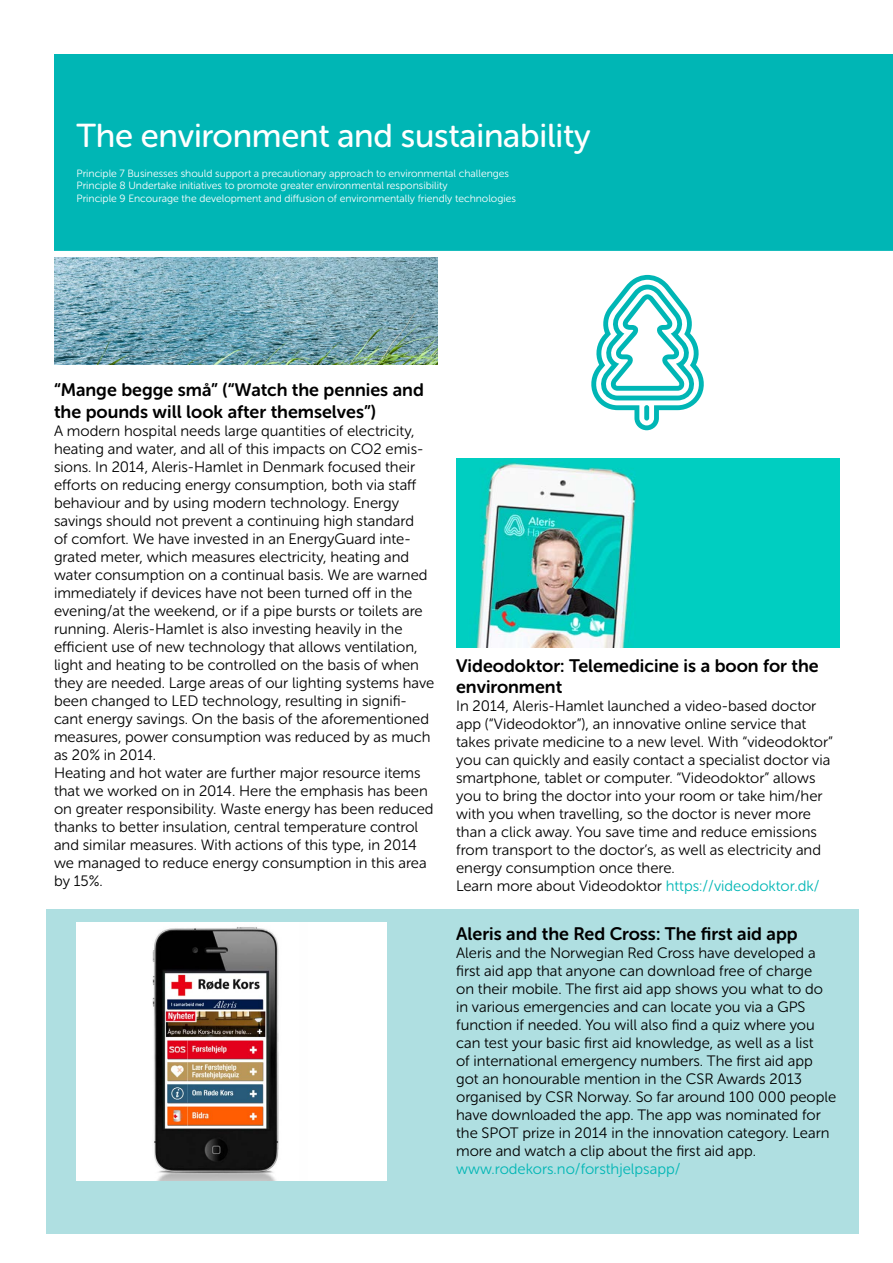
<style>
.page{position:relative;width:893px;height:1263px;background:#fff}
.page>*{position:absolute;margin:0;border:0;box-sizing:border-box;transform-origin:0 0}
.t1{font:33px "Museo Sans Rounded 500";letter-spacing:-.005em;color:#fff}
.t2{font:18px/21.6px "Museo Sans Rounded 700";color:#000}
.t3{font:15px/18px "Museo Sans Rounded 300";color:#000}
.t4{font:15px "Museo Sans Rounded 300";color:#00b6b5}
.t5{font:10.5px/12.6px "Museo Sans Rounded 300";color:#fff}
.s1{color:#00b6b5}
</style>
<div class="page">
<div style="left:47px;top:909px;width:812px;height:325px;background:#afdfe1"></div>
<img style="left:54px;top:257px;width:383px;height:107px">
<img style="left:77px;top:922px;width:310px;height:259px">
<div style="left:54px;top:54px;width:839px;height:197px;background:#00b6b5"></div>
<img style="left:456px;top:459px;width:384px;height:188px">
<svg style="left:591px;top:275px;width:113px;height:155px"></svg>
<h1 class="t1" style="left:77px;top:118px;width:516px">The environment and sustainability</h1>
<p class="t5" style="left:77px;top:167px;width:441px">Principle 7 Businesses should support a precautionary approach to environmental challenges<br>Principle 8 Undertake initiatives to promote greater environmental responsibility<br>Principle 9 Encourage the development and diffusion of environmentally friendly technologies</p>
<p class="t2" style="left:54px;top:379px;width:371px">“Mange begge små” (“Watch the pennies and the pounds will look after themselves”)</p>
<p class="t3" style="left:54px;top:422px;width:382px">A modern hospital needs large quantities of electricity, heating and water, and all of this impacts on CO2 emis&shy;sions. In 2014, Aleris-Hamlet in Denmark focused their efforts on reducing energy consumption, both via staff behaviour and by using modern technology. Energy savings should not prevent a continuing high standard<br>of comfort. We have invested in an EnergyGuard inte&shy;grated meter, which measures electricity, heating and water consumption on a continual basis. We are warned immediately if devices have not been turned off in the evening/at the weekend, or if a pipe bursts or toilets are running. Aleris-Hamlet is also investing heavily in the efficient use of new technology that allows ventilation, light and heating to be controlled on the basis of when they are needed. Large areas of our lighting systems have been changed to LED technology, resulting in signifi&shy;cant energy savings. On the basis of the aforementioned measures, power consumption was reduced by as much as 20% in 2014.<br>Heating and hot water are further major resource items that we worked on in 2014. Here the emphasis has been on greater responsibility. Waste energy has been reduced thanks to better insulation, central temperature control and similar measures. With actions of this type, in 2014 we managed to reduce energy consumption in this area by 15%.</p>
<p class="t2" style="left:456px;top:655px;width:364px">Videodoktor: Telemedicine is a boon for the environment</p>
<p class="t3" style="left:456px;top:697px;width:378px">In 2014, Aleris-Hamlet launched a video-based doctor app (“Videodoktor”), an innovative online service that takes private medicine to a new level. With “videodoktor” you can quickly and easily contact a specialist doctor via smartphone, tablet or computer. “Videodoktor” allows you to bring the doctor into your room or take him/her with you when travelling, so the doctor is never more than a click away. You save time and reduce emissions from transport to the doctor’s, as well as electricity and energy consumption once there.<br>Learn more about Videodoktor <span class="s1">https://videodoktor.dk/</span></p>
<p class="t2" style="left:456px;top:923px;width:343px">Aleris and the Red Cross: The first aid app</p>
<p class="t3" style="left:456px;top:944px;width:382px">Aleris and the Norwegian Red Cross have developed a first aid app that anyone can download free of charge<br>on their mobile. The first aid app shows you what to do in various emergencies and can locate you via a GPS function if needed. You will also find a quiz where you can test your basic first aid knowledge, as well as a list<br>of international emergency numbers. The first aid app got an honourable mention in the CSR Awards 2013 organised by CSR Norway. So far around 100 000 people have downloaded the app. The app was nominated for the SPOT prize in 2014 in the innovation category. Learn more and watch a clip about the first aid app.</p>
<p class="t4" style="left:456px;top:1161px;width:226px">www.rodekors.no/forsthjelpsapp/</p>
</div>
